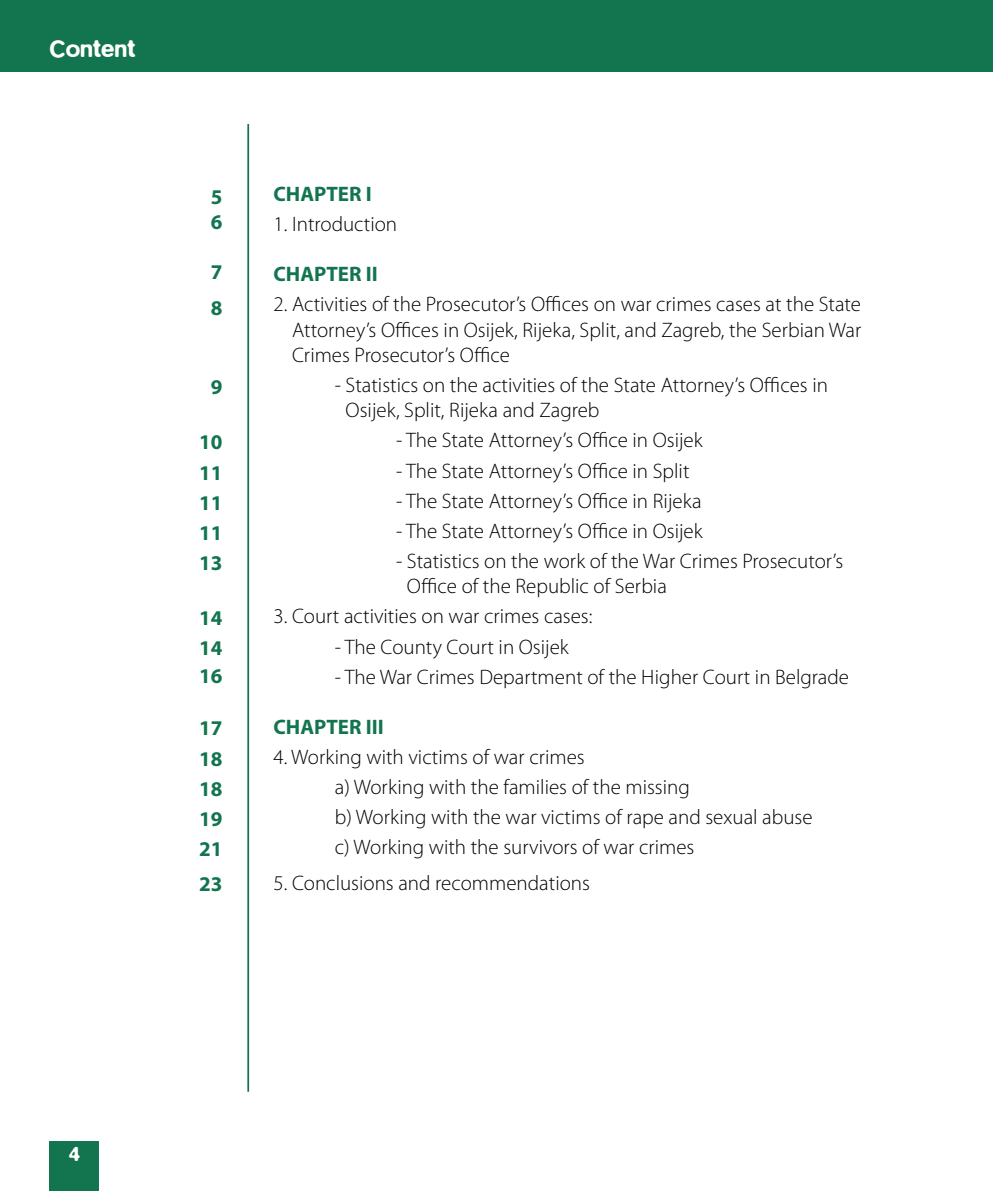
<style>
.page{position:relative;width:993px;height:1191px;background:#fff}
.page>*{position:absolute;margin:0;border:0;box-sizing:border-box;transform-origin:0 0}
.t1{font:500 24.5px "Blur Graffiti CE";color:#fff}
.t2{font:300 21px/25.2px "Myriad Pro";color:#000}
.t3{font:700 21px/30.1px "Myriad Pro";color:#13754f}
.t4{font:500 21px "Blur Graffiti CE";color:#fff}
</style>
<div class="page">
<hr style="left:247px;top:124px;width:2px;height:967px;background:#13754f">
<div style="left:0;top:0;width:992px;height:72px;background:#13754f"></div>
<div style="left:50px;top:1141px;width:49px;height:50px;background:#13754f"></div>
<p class="t1" style="left:50px;top:35px;width:87px">Content</p>
<p class="t3" style="left:211px;top:185px;width:13px;line-height:25.2px">5<br>6</p>
<p class="t3" style="left:211px;top:255px;width:13px;line-height:35.2px">7<br>8</p>
<p class="t3" style="left:211px;top:372px;width:13px">9</p>
<p class="t3" style="left:199px;top:427px;width:25px;text-align:justify">10<br>11<br>11<br>11<br>13</p>
<p class="t3" style="left:199px;top:603px;width:25px">14<br>14</p>
<p class="t3" style="left:199px;top:661px;width:25px">16</p>
<p class="t3" style="left:199px;top:713px;width:25px;text-align:justify">17<br>18<br>18<br>19<br>21</p>
<p class="t3" style="left:199px;top:869px;width:25px">23</p>
<p class="t3" style="left:273px;top:179px;width:100px">CHAPTER I</p>
<p class="t2" style="left:273px;top:212px;width:125px">1. Introduction</p>
<p class="t3" style="left:273px;top:259px;width:106px">CHAPTER II</p>
<p class="t2" style="left:292px;top:292px;width:570px;text-align:justify;text-indent:-19px">2. Activities of the Prosecutor’s Offices on war crimes cases at the State Attorney’s Offices in Osijek, Rijeka, Split, and Zagreb, the Serbian War Crimes Prosecutor’s Office</p>
<p class="t2" style="left:345px;top:373px;width:483px;text-indent:-11px">- Statistics on the activities of the State Attorney’s Offices in<br>Osijek, Split, Rijeka and Zagreb</p>
<p class="t2" style="left:396px;top:428px;width:308px">- The State Attorney’s Office in Osijek</p>
<p class="t2" style="left:396px;top:458px;width:295px">- The State Attorney’s Office in Split</p>
<p class="t2" style="left:396px;top:488px;width:307px">- The State Attorney’s Office in Rijeka</p>
<p class="t2" style="left:396px;top:518px;width:308px">- The State Attorney’s Office in Osijek</p>
<p class="t2" style="left:407px;top:549px;width:437px;text-indent:-11px">- Statistics on the work of the War Crimes Prosecutor’s<br>Office of the Republic of Serbia</p>
<p class="t2" style="left:273px;top:604px;width:320px">3. Court activities on war crimes cases:</p>
<p class="t2" style="left:335px;top:634px;width:235px">- The County Court in Osijek</p>
<p class="t2" style="left:335px;top:664px;width:515px">- The War Crimes Department of the Higher Court in Belgrade</p>
<p class="t3" style="left:273px;top:712px;width:112px">CHAPTER III</p>
<p class="t2" style="left:335px;top:742px;width:479px;line-height:30.1px;text-indent:-61px">4. Working with victims of war crimes<br>a) Working with the families of the missing<br>b) Working with the war victims of rape and sexual abuse c) Working with the survivors of war crimes</p>
<p class="t2" style="left:273px;top:870px;width:318px">5. Conclusions and recommendations</p>
<p class="t4" style="left:69px;top:1141px;width:13px">4</p>
</div>
